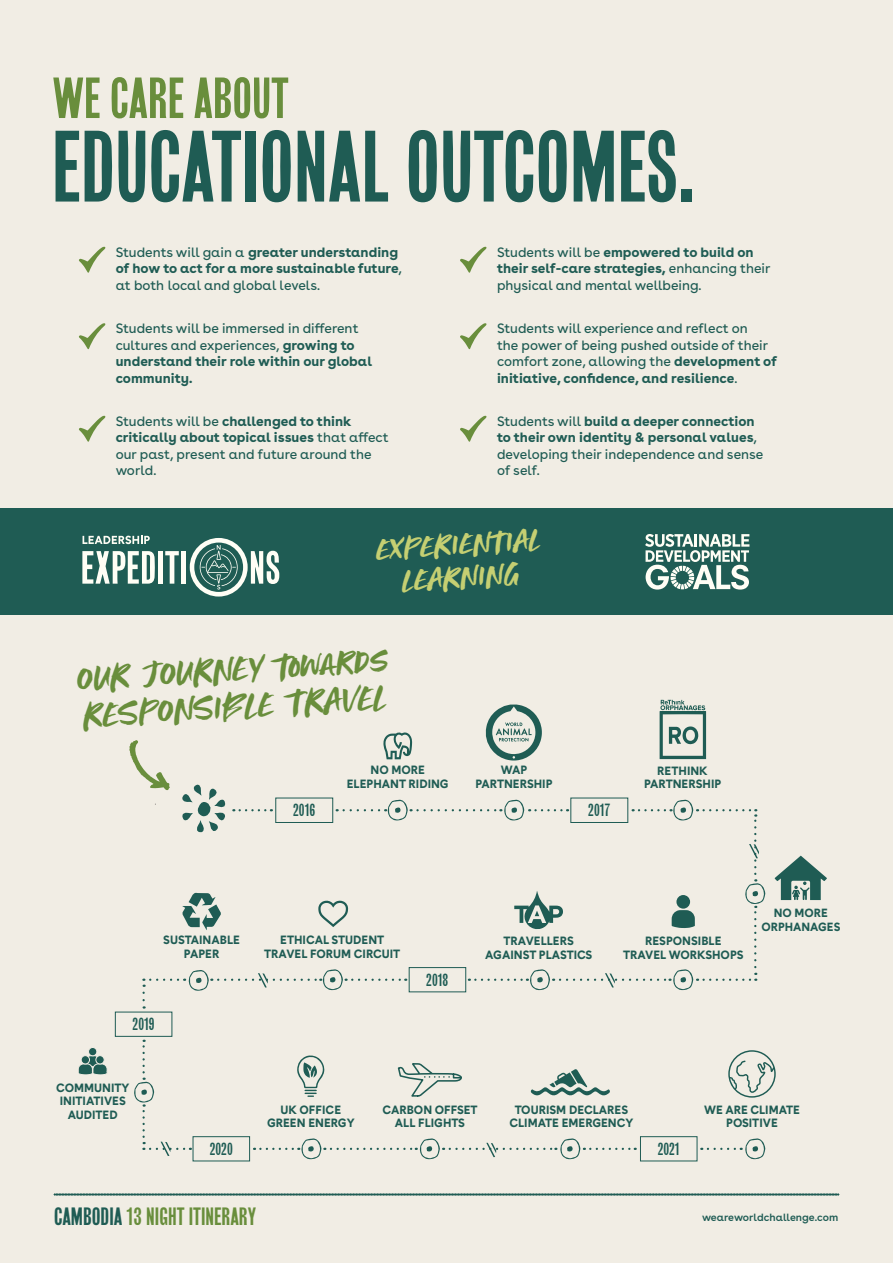
<style>
.page{position:relative;width:893px;height:1263px;background:#f1ede4}
.page>*{position:absolute;margin:0;border:0;box-sizing:border-box;transform-origin:0 0}
.t1{font:94.5px "Girott";color:#1f5c54}
.t2{font:54px "Girott";color:#698e3c}
.t3{font:42px/37px "Hot Mess";color:#698e3c}
.t4{font:36px/33px "Hot Mess";color:#c5cf72;text-align:center}
.t5{font:23.4px "Girott";color:#698e3c}
.t6{font:16.5px "Girott";color:#1f5c54}
.Body_Intro{font:13.5px/16.5px "Buenos Aires";color:#1f5c54}
.Body_Intro-2{font:700 13.5px/16.5px "Buenos Aires";color:#1f5c54}
.t7{font:700 12px/13.5px "Buenos Aires";color:#1f5c54;text-align:center}
.t8{font:700 11.85px/13.5px "Buenos Aires";color:#1f5c54;text-align:center}
.t9{font:600 10.5px "Buenos Aires";color:#1f5c54}
.s1{font-weight:400}
.s2{font-weight:700}
.s3{color:#1f5c54}
</style>
<div class="page">
<svg style="left:54px;top:1194px;width:785px;height:1px"></svg>
<svg style="left:460px;top:323px;width:27px;height:26px"></svg>
<svg style="left:79px;top:323px;width:26px;height:26px"></svg>
<svg style="left:460px;top:416px;width:27px;height:26px"></svg>
<svg style="left:79px;top:416px;width:26px;height:26px"></svg>
<svg style="left:79px;top:247px;width:26px;height:26px"></svg>
<svg style="left:460px;top:247px;width:27px;height:26px"></svg>
<div style="left:0;top:508px;width:893px;height:107px;background:#1f5c54"></div>
<svg style="left:645px;top:534px;width:104px;height:56px"></svg>
<svg style="left:775px;top:856px;width:52px;height:44px"></svg>
<div style="left:115px;top:1011px;width:57px;height:26px;border:1px solid #1f5c54"></div>
<div style="left:193px;top:1136px;width:57px;height:25px;border:1px solid #1f5c54"></div>
<div style="left:640px;top:1136px;width:57px;height:25px;border:1px solid #1f5c54"></div>
<svg style="left:450px;top:1138px;width:186px;height:21px"></svg>
<svg style="left:331px;top:1138px;width:113px;height:21px"></svg>
<svg style="left:254px;top:1138px;width:71px;height:21px"></svg>
<svg style="left:134px;top:1040px;width:57px;height:116px"></svg>
<svg style="left:708px;top:1138px;width:57px;height:21px"></svg>
<div style="left:89px;top:1047px;width:8px;height:9px;background:#1f5c54;border-radius:50%"></div>
<div style="left:88px;top:1047px;width:9px;height:9px;border:1px solid #f1ede4;border-radius:50%"></div>
<svg style="left:78px;top:1055px;width:30px;height:20px"></svg>
<div style="left:96px;top:1055px;width:8px;height:9px;background:#1f5c54;border-radius:50%"></div>
<div style="left:96px;top:1055px;width:8px;height:9px;border:1px solid #f1ede4;border-radius:50%"></div>
<svg style="left:297px;top:1055px;width:27px;height:42px"></svg>
<svg style="left:530px;top:1069px;width:80px;height:27px"></svg>
<svg style="left:397px;top:1063px;width:65px;height:34px"></svg>
<svg style="left:728px;top:1050px;width:48px;height:48px"></svg>
<svg style="left:129px;top:700px;width:636px;height:300px"></svg>
<svg style="left:83px;top:536px;width:67px;height:8px"></svg>
<svg style="left:82px;top:551px;width:73px;height:33px"></svg>
<div style="left:158px;top:551px;width:5px;height:33px;background:#fffef5"></div>
<svg style="left:165px;top:551px;width:14px;height:33px"></svg>
<hr style="left:182px;top:551px;width:4px;height:33px;background:#fffef5">
<svg style="left:190px;top:538px;width:89px;height:58px"></svg>
<p class="t2" style="left:52px;top:68px;width:238px">WE CARE ABOUT</p>
<p class="t1" style="left:52px;top:114px;width:645px">EDUCATIONAL OUTCOMES.</p>
<p class="Body_Intro-2" style="left:116px;top:243px;width:288px"><span class="s1">Students will gain a</span> greater understanding of how to act for a more sustainable future<span class="s1">, at both local and global levels.</span></p>
<p class="Body_Intro" style="left:497px;top:243px;width:275px">Students will be <span class="s2">empowered to build on their self-care strategies,</span> enhancing their physical and mental wellbeing.</p>
<p class="Body_Intro" style="left:116px;top:319px;width:258px">Students will be immersed in different cultures and experiences, <span class="s2">growing to understand their role within our global community.</span></p>
<p class="Body_Intro" style="left:116px;top:412px;width:274px">Students will be <span class="s2">challenged to think critically about topical issues</span> that affect our past, present and future around the world.</p>
<p class="Body_Intro" style="left:497px;top:319px;width:281px">Students will experience and reflect on<br>the power of being pushed outside of their comfort zone, allowing the <span class="s2">development of initiative, confidence, and resilience</span>.</p>
<p class="Body_Intro" style="left:497px;top:412px;width:268px">Students will <span class="s2">build a deeper connection to their own identity &amp; personal values</span>, developing their independence and sense of self.</p>
<p class="t4" style="left:375px;top:534px;width:166px;rotate:-4deg">EXPERIENTIAL<br>LEARNING</p>
<p class="t3" style="left:75px;top:662px;width:314px;rotate:-4deg">OUR JOURNEY towards<br>RESPONSIBLE TRAVEL</p>
<p class="t6" style="left:293px;top:801px;width:24px">2016</p>
<p class="t7" style="left:347px;top:762px;width:104px">NO MORE<br>ELEPHANT RIDING</p>
<p class="t7" style="left:475px;top:762px;width:79px">WAP<br>PARTNERSHIP</p>
<p class="t6" style="left:588px;top:801px;width:24px">2017</p>
<p class="t7" style="left:644px;top:762px;width:79px">RETHINK<br>PARTNERSHIP</p>
<p class="t7" style="left:163px;top:932px;width:78px">SUSTAINABLE<br>PAPER</p>
<p class="t7" style="left:264px;top:932px;width:138px">ETHICAL STUDENT<br>TRAVEL FORUM CIRCUIT</p>
<p class="t7" style="left:623px;top:933px;width:122px">RESPONSIBLE<br>TRAVEL WORKSHOPS</p>
<p class="t7" style="left:485px;top:933px;width:109px">TRAVELLERS<br>AGAINST PLASTICS</p>
<p class="t6" style="left:426px;top:970px;width:24px">2018</p>
<p class="t6" style="left:133px;top:1015px;width:24px">2019</p>
<p class="t8" style="left:761px;top:905px;width:80px">NO MORE<br>ORPHANAGES</p>
<p class="t7" style="left:56px;top:1079px;width:75px">COMMUNITY<br>INITIATIVES<br>AUDITED</p>
<p class="t7" style="left:267px;top:1101px;width:89px">UK OFFICE<br>GREEN ENERGY</p>
<p class="t7" style="left:382px;top:1101px;width:97px">CARBON OFFSET<br>ALL FLIGHTS</p>
<p class="t7" style="left:704px;top:1101px;width:97px">WE ARE CLIMATE<br>POSITIVE</p>
<p class="t7" style="left:509px;top:1101px;width:126px">TOURISM DECLARES<br>CLIMATE EMERGENCY</p>
<p class="t6" style="left:210px;top:1140px;width:25px">2020</p>
<p class="t6" style="left:658px;top:1140px;width:24px">2021</p>
<h3 class="t5" style="left:54px;top:1203px;width:204px"><span class="s3">CAMBODIA</span> 13 NIGHT ITINERARY</h3>
<p class="t9" style="left:702px;top:1209px;width:138px">weareworldchallenge.com</p>
</div>
